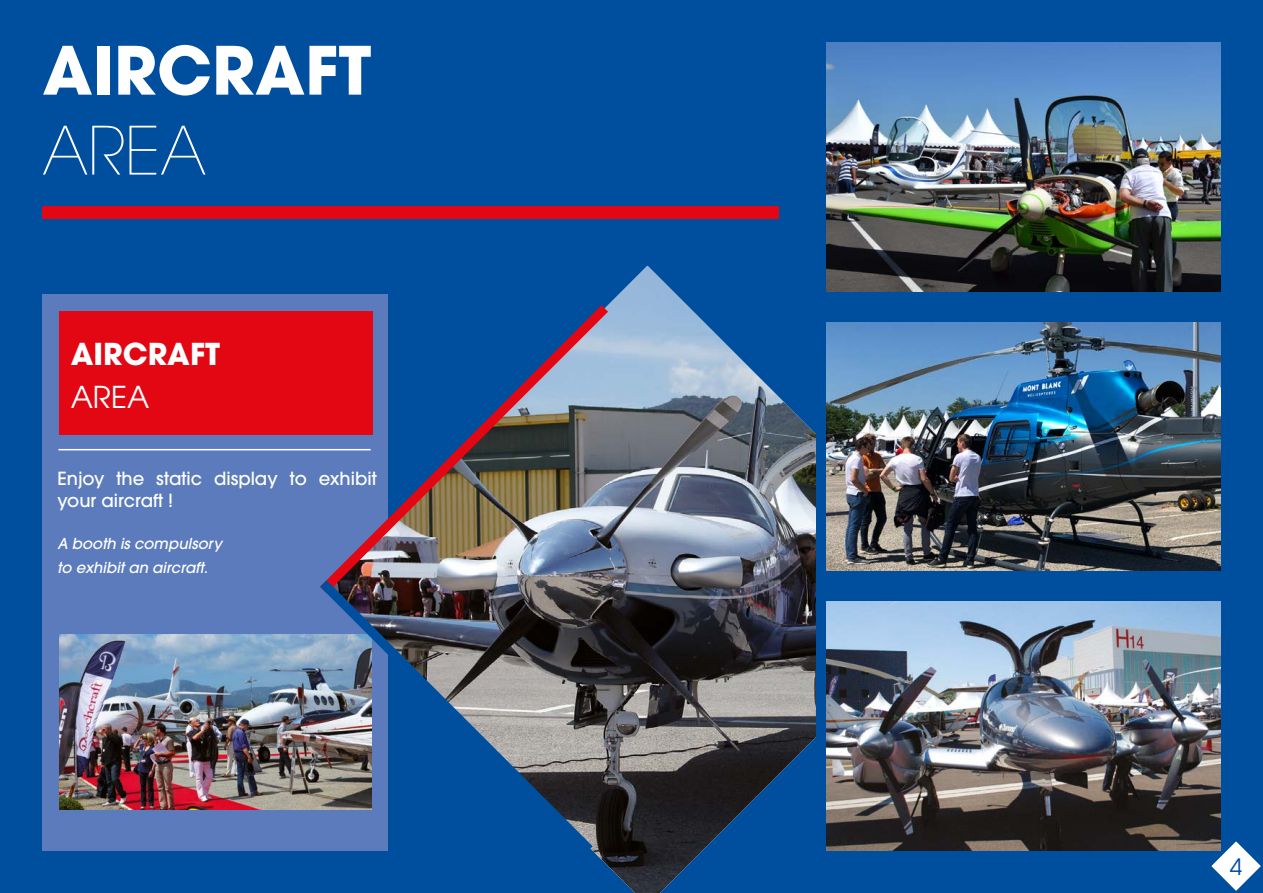
<style>
.page{position:relative;width:1263px;height:893px;background:#004f9f}
.page>*{position:absolute;margin:0;border:0;box-sizing:border-box;transform-origin:0 0}
.t1{font:700 66px "Avant Garde";color:#fff}
.t2{font:200 66px "Avant Garde";color:#fff}
.t3{font:700 30px "Avant Garde";color:#fff}
.t4{font:30px "Avant Garde";color:#fff}
.t5{font:22.5px "Avant Garde";color:#004f9f}
.t6{font:500 18px/21.6px "Avant Garde";color:#fff}
.t7{font:italic 500 15px/24px "Avant Garde";color:#fff}
</style>
<div class="page">
<div style="left:43px;top:294px;width:345px;height:556px;background:#5b7bbc"></div>
<div style="left:43px;top:206px;width:736px;height:12px;background:#e30613"></div>
<hr style="left:58px;top:449px;width:313px;height:1px;background:#fff">
<img style="left:826px;top:43px;width:394px;height:248px">
<svg style="left:1208px;top:838px;width:53px;height:53px"></svg>
<img style="left:59px;top:635px;width:261px;height:174px">
<div style="left:59px;top:311px;width:313px;height:124px;background:#e30613"></div>
<img style="left:593px;top:266px;width:374px;height:627px">
<img style="left:320px;top:305px;width:288px;height:288px">
<img style="left:320px;top:580px;width:273px;height:271px">
<div style="left:816px;top:424px;width:170px;height:364px;background:#004f9f"></div>
<img style="left:826px;top:322px;width:394px;height:249px">
<img style="left:826px;top:601px;width:394px;height:249px">
<h1 class="t1" style="left:43px;top:28px;width:330px">AIRCRAFT</h1>
<h1 class="t2" style="left:43px;top:112px;width:165px">AREA</h1>
<h2 class="t3" style="left:71px;top:334px;width:151px">AIRCRAFT</h2>
<h2 class="t4" style="left:71px;top:380px;width:80px">AREA</h2>
<p class="t6" style="left:57px;top:468px;width:321px">Enjoy the static display to exhibit your aircraft !</p>
<p class="t7" style="left:57px;top:531px;width:166px">A booth is compulsory to exhibit an aircraft.</p>
<p class="t5" style="left:1230px;top:853px;width:14px">4</p>
</div>
